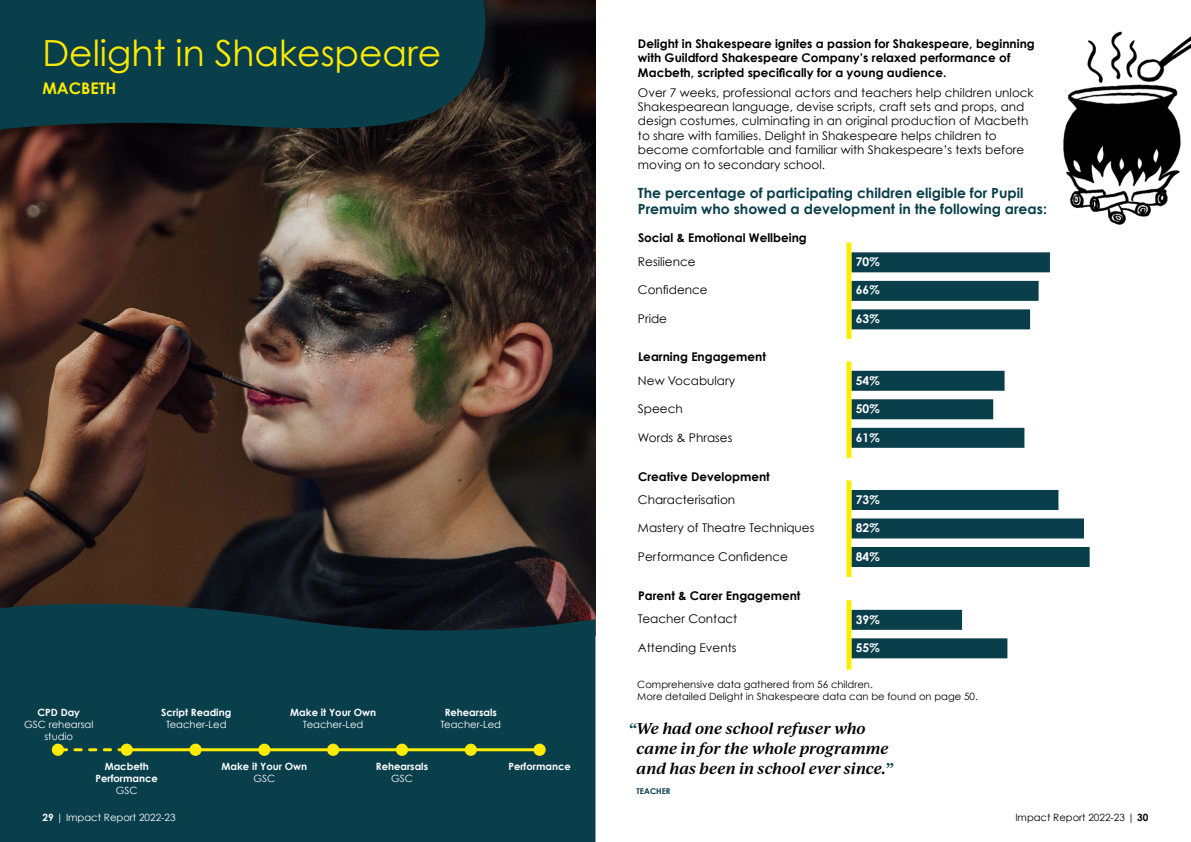
<style>
.page{position:relative;width:1191px;height:842px;background:#fff}
.page>*{position:absolute;margin:0;border:0;box-sizing:border-box;transform-origin:0 0}
.t1{font:36px "Century Gothic";color:#feeb00}
.t2{font:700 16px "Century Gothic";color:#feeb00}
.t3{font:italic 600 15px/20px "Ivy Journal";letter-spacing:-.01em;color:#000}
.t4{font:700 14px/16.8px "Century Gothic";color:#093e4b}
.t5{font:12px/14.4px "Century Gothic";color:#000}
.t6{font:700 12px/14.4px "Century Gothic";color:#000}
.t7{font:700 12px "Century Gothic";color:#fff}
.t8{font:10px/12px "Century Gothic";color:#000}
.t9{font:700 10px/12px "Century Gothic";color:#fff;text-align:center}
.t10{font:10px/12px "Century Gothic";color:#fff;text-align:center}
.t11{font:700 8px "Century Gothic";color:#093e4b}
.s1{color:#093e4b}
.s2{font-weight:700}
</style>
<div class="page">
<img style="left:0;top:0;width:595px;height:592px">
<svg style="left:0;top:592px;width:595px;height:250px;background:#0b3a45"></svg>
<div style="left:0;top:0;width:498px;height:143px;background:#000;opacity:.37"></div>
<svg style="left:0;top:0;width:511px;height:131px;background:#0c3944"></svg>
<svg style="left:64px;top:748px;width:57px;height:3px"></svg>
<div style="left:52px;top:744px;width:12px;height:12px;background:#feeb00;border-radius:50%"></div>
<hr style="left:130px;top:748px;width:408px;height:3px;background:#feeb00">
<div style="left:121px;top:744px;width:12px;height:12px;background:#feeb00;border-radius:50%"></div>
<div style="left:189px;top:744px;width:13px;height:12px;background:#feeb00;border-radius:50%"></div>
<div style="left:258px;top:744px;width:12px;height:12px;background:#feeb00;border-radius:50%"></div>
<div style="left:327px;top:744px;width:12px;height:12px;background:#feeb00;border-radius:50%"></div>
<div style="left:396px;top:744px;width:12px;height:12px;background:#feeb00;border-radius:50%"></div>
<div style="left:465px;top:744px;width:12px;height:12px;background:#feeb00;border-radius:50%"></div>
<div style="left:533px;top:744px;width:13px;height:12px;background:#feeb00;border-radius:50%"></div>
<img style="left:1063px;top:31px;width:128px;height:194px">
<div style="left:851px;top:252px;width:199px;height:20px;background:#093e4b"></div>
<div style="left:851px;top:281px;width:187px;height:20px;background:#093e4b"></div>
<div style="left:851px;top:309px;width:179px;height:20px;background:#093e4b"></div>
<div style="left:846px;top:242px;width:5px;height:97px;background:#feeb00"></div>
<div style="left:851px;top:371px;width:153px;height:20px;background:#093e4b"></div>
<div style="left:851px;top:399px;width:142px;height:20px;background:#093e4b"></div>
<div style="left:851px;top:428px;width:173px;height:20px;background:#093e4b"></div>
<div style="left:846px;top:361px;width:5px;height:97px;background:#feeb00"></div>
<div style="left:851px;top:490px;width:207px;height:20px;background:#093e4b"></div>
<div style="left:851px;top:518px;width:233px;height:20px;background:#093e4b"></div>
<div style="left:851px;top:547px;width:238px;height:20px;background:#093e4b"></div>
<div style="left:846px;top:480px;width:5px;height:97px;background:#feeb00"></div>
<div style="left:851px;top:610px;width:111px;height:20px;background:#093e4b"></div>
<div style="left:851px;top:638px;width:156px;height:20px;background:#093e4b"></div>
<div style="left:846px;top:600px;width:5px;height:70px;background:#feeb00"></div>
<h1 class="t1" style="left:43px;top:31px;width:400px">Delight in Shakespeare</h1>
<h2 class="t2" style="left:43px;top:78px;width:75px">MACBETH</h2>
<p class="t9" style="left:37px;top:706px;width:44px">CPD Day</p>
<p class="t10" style="left:24px;top:718px;width:71px">GSC rehearsal studio</p>
<p class="t9" style="left:161px;top:706px;width:71px">Script Reading</p>
<p class="t10" style="left:166px;top:718px;width:62px">Teacher-Led</p>
<p class="t9" style="left:290px;top:706px;width:87px">Make it Your Own</p>
<p class="t10" style="left:303px;top:718px;width:62px">Teacher-Led</p>
<p class="t9" style="left:445px;top:706px;width:54px">Rehearsals</p>
<p class="t10" style="left:440px;top:718px;width:62px">Teacher-Led</p>
<p class="t9" style="left:95px;top:760px;width:64px">Macbeth<br>Performance</p>
<p class="t10" style="left:116px;top:784px;width:23px">GSC</p>
<p class="t9" style="left:221px;top:760px;width:87px">Make it Your Own</p>
<p class="t10" style="left:253px;top:772px;width:23px">GSC</p>
<p class="t9" style="left:376px;top:760px;width:54px">Rehearsals</p>
<p class="t10" style="left:391px;top:772px;width:23px">GSC</p>
<p class="t9" style="left:508px;top:760px;width:64px">Performance</p>
<p class="t6" style="left:638px;top:36px;width:398px">Delight in Shakespeare ignites a passion for Shakespeare, beginning with Guildford Shakespeare Company’s relaxed performance of<br>Macbeth, scripted specifically for a young audience.</p>
<p class="t5" style="left:638px;top:85px;width:397px">Over 7 weeks, professional actors and teachers help children unlock Shakespearean language, devise scripts, craft sets and props, and design costumes, culminating in an original production of Macbeth to share with families. Delight in Shakespeare helps children to become comfortable and familiar with Shakespeare’s texts before moving on to secondary school.</p>
<p class="t4" style="left:638px;top:184px;width:410px">The percentage of participating children eligible for Pupil<br>Premuim who showed a development in the following areas:</p>
<p class="t6" style="left:638px;top:230px;width:170px">Social &amp; Emotional Wellbeing</p>
<p class="t5" style="left:638px;top:254px;width:59px">Resilience</p>
<p class="t5" style="left:638px;top:283px;width:71px">Confidence</p>
<p class="t5" style="left:638px;top:311px;width:31px">Pride</p>
<p class="t6" style="left:638px;top:349px;width:129px">Learning Engagement</p>
<p class="t5" style="left:638px;top:373px;width:99px">New Vocabulary</p>
<p class="t5" style="left:638px;top:402px;width:46px">Speech</p>
<p class="t5" style="left:638px;top:430px;width:96px">Words &amp; Phrases</p>
<p class="t6" style="left:638px;top:469px;width:133px">Creative Development</p>
<p class="t5" style="left:638px;top:492px;width:99px">Characterisation</p>
<p class="t5" style="left:638px;top:521px;width:178px">Mastery of Theatre Techniques</p>
<p class="t5" style="left:638px;top:549px;width:151px">Performance Confidence</p>
<p class="t7" style="left:856px;top:254px;width:25px">70%</p>
<p class="t7" style="left:856px;top:282px;width:25px">66%</p>
<p class="t7" style="left:856px;top:311px;width:25px">63%</p>
<p class="t7" style="left:856px;top:373px;width:25px">54%</p>
<p class="t7" style="left:856px;top:401px;width:25px">50%</p>
<p class="t7" style="left:856px;top:430px;width:25px">61%</p>
<p class="t7" style="left:856px;top:492px;width:25px">73%</p>
<p class="t7" style="left:856px;top:520px;width:25px">82%</p>
<p class="t7" style="left:856px;top:549px;width:25px">84%</p>
<p class="t6" style="left:638px;top:588px;width:164px">Parent &amp; Carer Engagement</p>
<p class="t5" style="left:638px;top:612px;width:101px">Teacher Contact</p>
<p class="t5" style="left:638px;top:640px;width:100px">Attending Events</p>
<p class="t7" style="left:856px;top:612px;width:25px">39%</p>
<p class="t7" style="left:856px;top:640px;width:25px">55%</p>
<p class="t8" style="left:637px;top:678px;width:342px">Comprehensive data gathered from 56 children.<br>More detailed Delight in Shakespeare data can be found on page 50.</p>
<p class="t3" style="left:636px;top:718px;width:258px;text-indent:-8px"><span class="s1">“</span>We had one school refuser who came in for the whole programme and has been in school ever since.<span class="s1">”</span></p>
<p class="t11" style="left:636px;top:786px;width:35px">TEACHER</p>
<p class="t10" style="left:43px;top:811px;width:135px"><span class="s2">29</span> | Impact Report 2022-23</p>
<p class="t8" style="left:1015px;top:811px;width:135px">Impact Report 2022-23 | <span class="s2">30</span></p>
</div>
